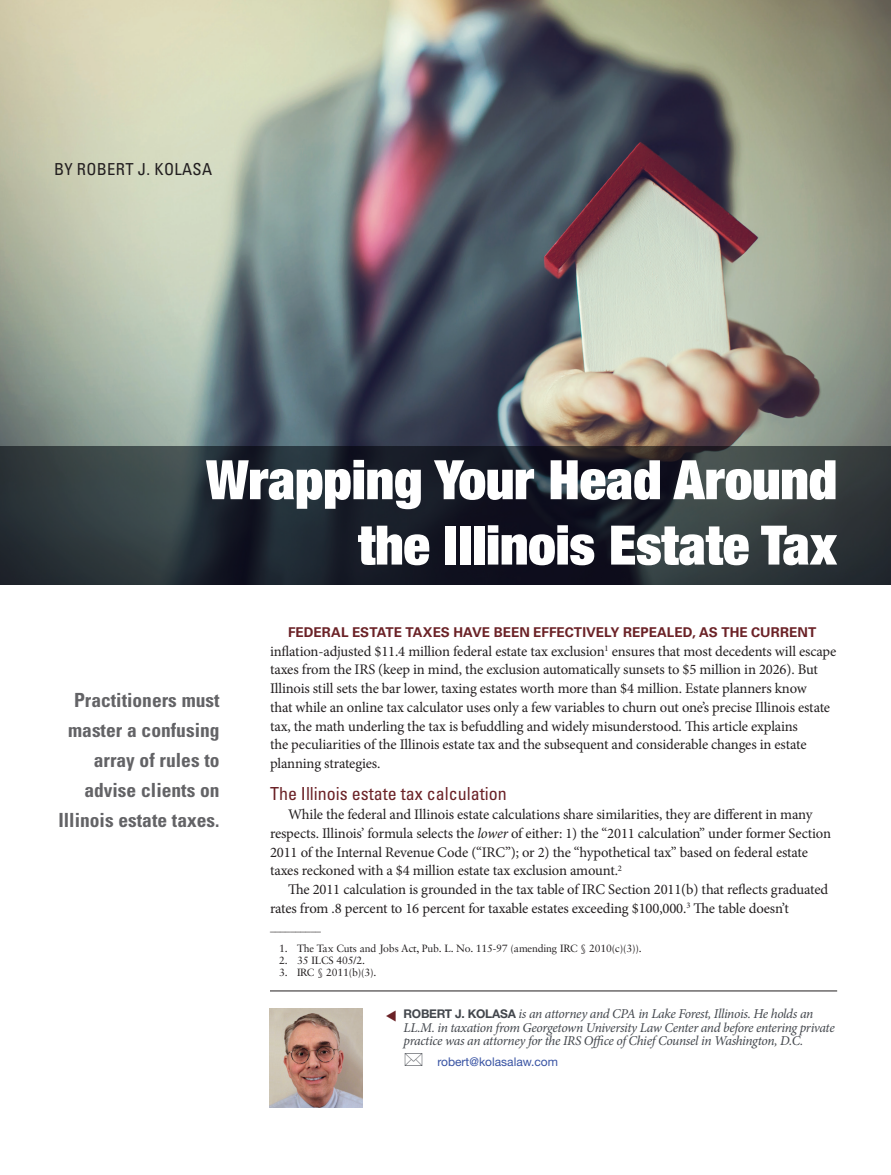
<style>
.page{position:relative;width:891px;height:1175px;background:#fff}
.page>*{position:absolute;margin:0;border:0;box-sizing:border-box;transform-origin:0 0}
.arthed{font:900 condensed 54.45px/65.4px "Helvetica Neue LT Std";color:#fff;text-align:right}
.artsubhed{font:700 condensed 19.5px/30px "Univers LT Std";color:#636366;text-align:right}
.copyhead{font:condensed 18px "Univers LT Std";color:#6b2227}
.byline{font:condensed 16.5px "Univers LT Std";letter-spacing:.02em;color:#231f20}
.body{font:14.7px/18.8px "Minion Pro";letter-spacing:-.01em;color:#231f20}
.bio{font:italic 13.5px/13.5px "Minion Pro";letter-spacing:-.03em;color:#43474d}
.body-2{font:700 13.5px "Univers LT Std";letter-spacing:.005em;color:#6b2227}
.Masthead_Copy{font:12px "Helvetica Neue LT Std";color:#3853a3}
.footnote{font:10.5px "Sabon LT Std";letter-spacing:-.015em;color:#231f20}
.s1{font-style:italic}
.s2{font-family:"Helvetica Neue LT Std";font-weight:700;font-style:normal;font-size:12px}
</style>
<div class="page">
<img style="left:0;top:0;width:891px;height:446px">
<hr style="left:270px;top:990px;width:567px;height:1px;background:#231f20">
<img style="left:269px;top:1008px;width:94px;height:99px">
<svg style="left:0;top:446px;width:891px;height:138px;background:#252c33"></svg>
<p class="byline" style="left:54px;top:159px;width:160px">BY ROBERT J. KOLASA</p>
<p class="arthed" style="left:206px;top:446px;width:632px">Wrapping Your Head Around the Illinois Estate Tax</p>
<p class="artsubhed" style="left:58px;top:685px;width:163px">Practitioners must master a confusing array of rules to advise clients on<br>Illinois estate taxes.</p>
<p class="body-2" style="left:288px;top:624px;width:530px">FEDERAL ESTATE TAXES HAVE BEEN EFFECTIVELY REPEALED, AS THE CURRENT</p>
<p class="body" style="left:270px;top:641px;width:568px">inflation-adjusted $11.4 million federal estate tax exclusion<sup>1</sup> ensures that most decedents will escape taxes from the IRS (keep in mind, the exclusion automatically sunsets to $5 million in 2026). But Illinois still sets the bar lower, taxing estates worth more than $4 million. Estate planners know<br>that while an online tax calculator uses only a few variables to churn out one’s precise Illinois estate tax, the math underling the tax is befuddling and widely misunderstood. This article explains<br>the peculiarities of the Illinois estate tax and the subsequent and considerable changes in estate planning strategies.</p>
<p class="copyhead" style="left:270px;top:782px;width:238px">The Illinois estate tax calculation</p>
<p class="body" style="left:270px;top:805px;width:563px;text-indent:18px">While the federal and Illinois estate calculations share similarities, they are different in many respects. Illinois’ formula selects the <span class="s1">lower</span> of either: 1) the “2011 calculation” under former Section 2011 of the Internal Revenue Code (“IRC”); or 2) the “hypothetical tax” based on federal estate taxes reckoned with a $4 million estate tax exclusion amount.<sup>2</sup></p>
<p class="body" style="left:270px;top:880px;width:560px;text-indent:18px">The 2011 calculation is grounded in the tax table of IRC Section 2011(b) that reflects graduated rates from .8 percent to 16 percent for taxable estates exceeding $100,000.<sup>3</sup> The table doesn’t</p>
<p class="footnote" style="left:270px;top:921px;width:53px">__________</p>
<p class="footnote" style="left:279px;top:942px;width:364px">1. The Tax Cuts and Jobs Act, Pub. L. No. 115-97 (amending IRC § 2010(c)(3)).</p>
<p class="footnote" style="left:279px;top:954px;width:87px">2. 35 ILCS 405/2.</p>
<p class="footnote" style="left:279px;top:966px;width:99px">3. IRC § 2011(b)(3).</p>
<p class="bio" style="left:404px;top:1007px;width:433px"><span class="s2">ROBERT J. KOLASA</span> is an attorney and CPA in Lake Forest, Illinois. He holds an<br>LL.M. in taxation from Georgetown University Law Center and before entering private practice was an attorney for the IRS Office of Chief Counsel in Washington, D.C.</p>
<p class="Masthead_Copy" style="left:437px;top:1055px;width:122px">robert@kolasalaw.com</p>
</div>
